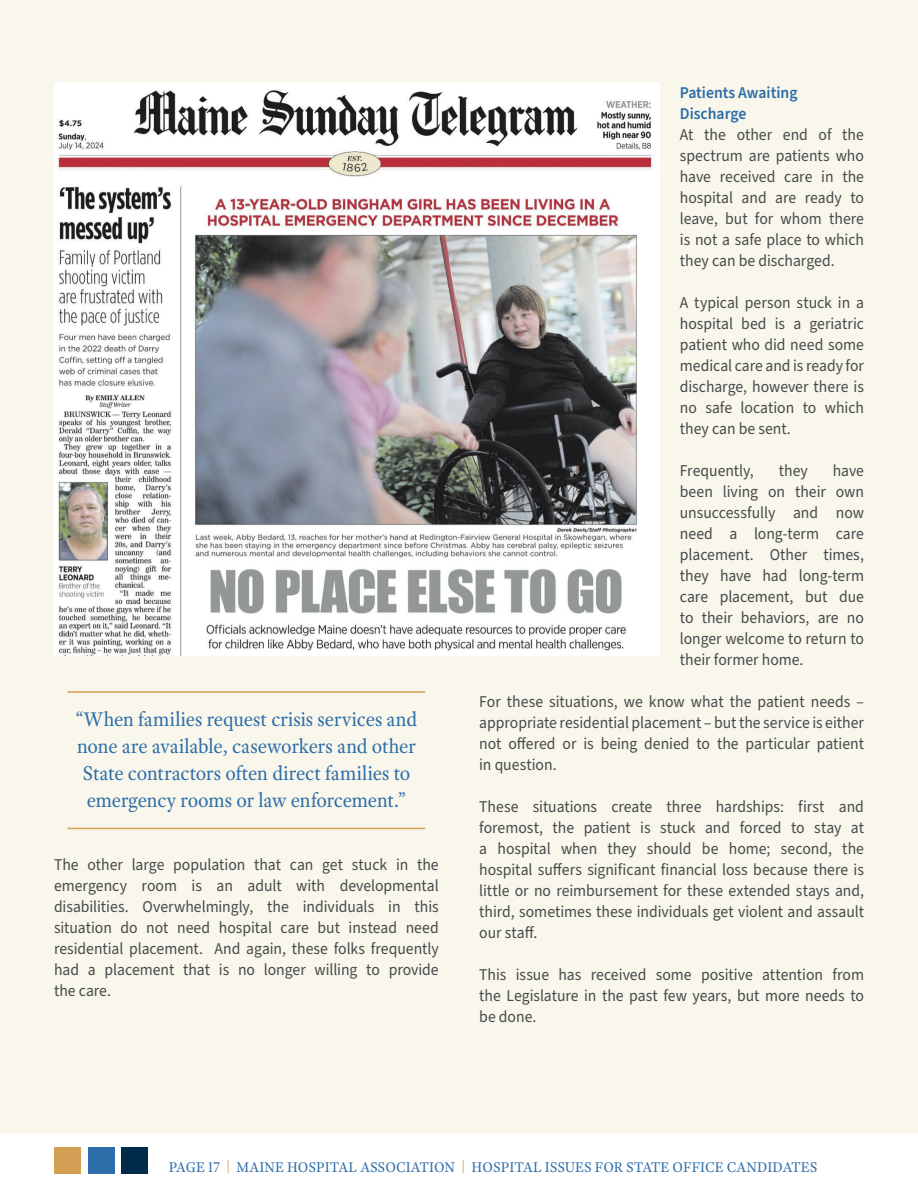
<style>
.page{position:relative;width:918px;height:1188px;background:#fff}
.page>*{position:absolute;margin:0;border:0;box-sizing:border-box;transform-origin:0 0}
.t1{font:21px/27px "Adobe Text Pro";letter-spacing:-.005em;color:#2d6da9;text-align:center;scale:.95 1}
.t2{font:16.5px/21px "Source Sans Pro";color:#464a4c;text-align:justify;scale:.95 1}
.t3{font:600 16.5px/21px "Source Sans Pro";color:#2d6da9;scale:.95 1}
.t4{font:15px "Adobe Text Pro";color:#2d6da9;scale:.95 1}
.s1{font-family:"Source Sans Pro";font-weight:300;font-size:19.8px;color:#d49f54}
</style>
<div class="page">
<div style="left:0;top:0;width:918px;height:1134px;background:#f9f7eb"></div>
<div style="left:54px;top:1148px;width:27px;height:26px;background:#d49f54"></div>
<div style="left:122px;top:1148px;width:26px;height:26px;background:#002b49"></div>
<div style="left:88px;top:1148px;width:27px;height:26px;background:#2d6da9"></div>
<hr style="left:68px;top:691px;width:357px;height:2px;background:#d49f54">
<hr style="left:68px;top:828px;width:357px;height:1px;background:#d49f54">
<img style="left:54px;top:82px;width:606px;height:574px">
<p class="t1" style="left:76px;top:706px;width:361px">“When families request crisis services and none are available, caseworkers and other State contractors often direct families to emergency rooms or law enforcement.”</p>
<p class="t2" style="left:54px;top:855px;width:407px">The other large population that can get stuck in the emergency room is an adult with developmental disabilities. Overwhelmingly, the individuals in this situation do not need hospital care but instead need residential placement. And again, these folks frequently had a placement that is no longer willing to provide the care.</p>
<p class="t3" style="left:680px;top:82px;width:125px">Patients Awaiting<br>Discharge</p>
<p class="t2" style="left:680px;top:124px;width:195px">At the other end of the spectrum are patients who have received care in the hospital and are ready to leave, but for whom there is not a safe place to which they can be discharged.</p>
<p class="t2" style="left:680px;top:292px;width:195px">A typical person stuck in a hospital bed is a geriatric patient who did need some medical care and is ready for discharge, however there is no safe location to which they can be sent.</p>
<p class="t2" style="left:680px;top:460px;width:79px">Frequently,</p>
<p class="t2" style="left:779px;top:460px;width:32px">they</p>
<p class="t2" style="left:680px;top:460px;width:195px;text-indent:153px">have been living on their own unsuccessfully and now need a long-term care placement. Other times, they have had long-term care placement, but due to their behaviors, are no longer welcome to return to their former home.</p>
<p class="t2" style="left:479px;top:691px;width:407px">For these situations, we know what the patient needs – appropriate residential placement – but the service is either not offered or is being denied to the particular patient in question.</p>
<p class="t2" style="left:479px;top:796px;width:407px">These situations create three hardships: first and foremost, the patient is stuck and forced to stay at a hospital when they should be home; second, the hospital suffers significant financial loss because there is little or no reimbursement for these extended stays and, third, sometimes these individuals get violent and assault our staff.</p>
<p class="t2" style="left:479px;top:964px;width:407px">This issue has received some positive attention from the Legislature in the past few years, but more needs to be done.</p>
<p class="t4" style="left:169px;top:1158px;width:684px">PAGE 17 <span class="s1">I</span> MAINE HOSPITAL ASSOCIATION <span class="s1">I</span> HOSPITAL ISSUES FOR STATE OFFICE CANDIDATES</p>
</div>
